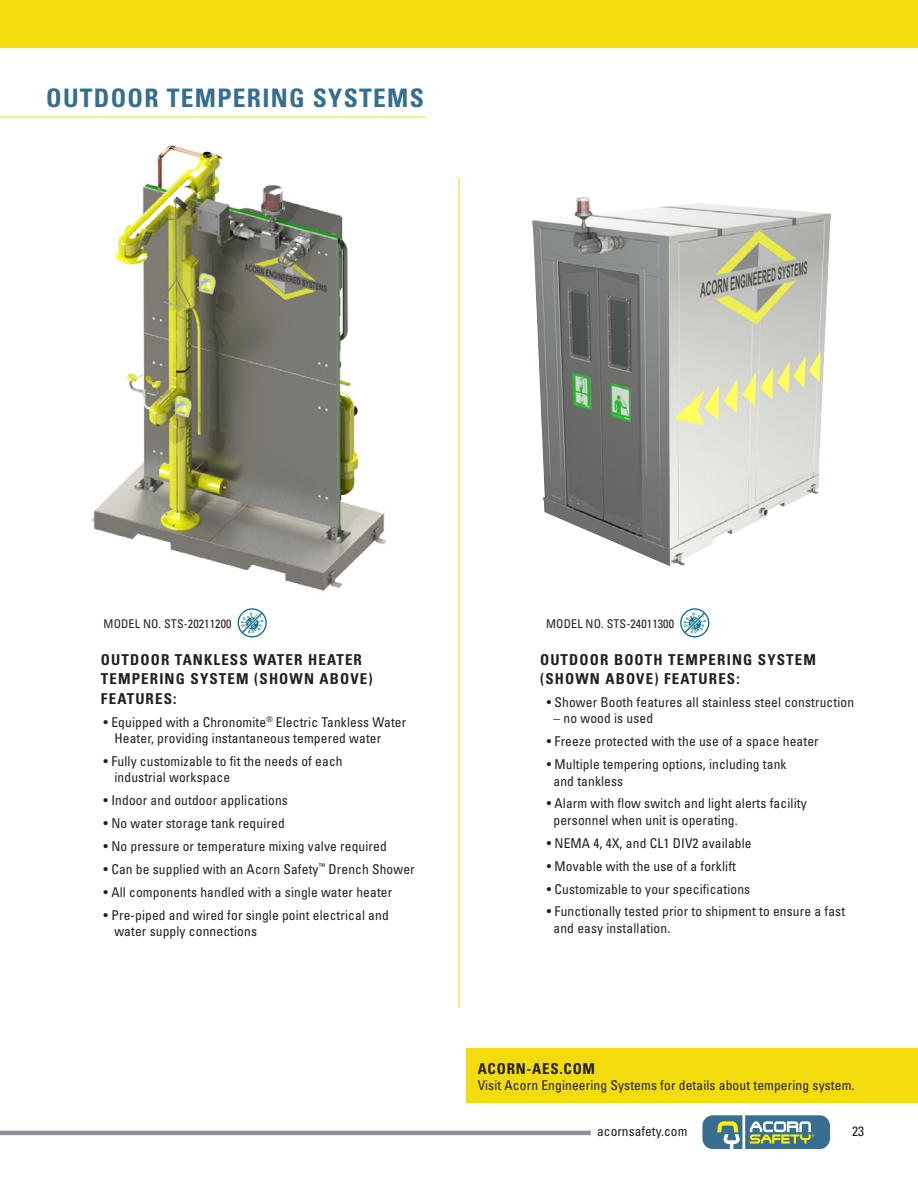
<style>
.page{position:relative;width:918px;height:1188px;background:#fff}
.page>*{position:absolute;margin:0;border:0;box-sizing:border-box;transform-origin:0 0}
.t1{font:700 condensed 25.5px "Univers";letter-spacing:.05em;color:#366f8e}
.t2{font:700 condensed 15px/19.5px "Univers";letter-spacing:.075em;color:#231f20}
.t3{font:700 condensed 15px "Univers";letter-spacing:.05em;color:#231f20}
.t4{font:condensed 13.5px/16.2px "Univers";letter-spacing:.01em;color:#231f20}
.t5{font:condensed 12px "Univers";letter-spacing:.01em;color:#231f20}
</style>
<div class="page">
<svg style="left:702px;top:1115px;width:128px;height:34px;background:#6b9193"></svg>
<hr style="left:0;top:1131px;width:591px;height:4px;background:#8d9096">
<img style="left:532px;top:197px;width:299px;height:369px">
<hr style="left:459px;top:177px;width:1px;height:831px;background:#f4db0d">
<hr style="left:0;top:117px;width:426px;height:1px;background:#f4db0d">
<img style="left:91px;top:145px;width:296px;height:446px">
<div style="left:0;top:0;width:918px;height:47px;background:#f4db0d"></div>
<svg style="left:238px;top:608px;width:29px;height:30px"></svg>
<svg style="left:680px;top:608px;width:29px;height:30px"></svg>
<div style="left:467px;top:1049px;width:451px;height:54px;background:#f4db0d"></div>
<p class="t1" style="left:46px;top:83px;width:379px">OUTDOOR TEMPERING SYSTEMS</p>
<p class="t5" style="left:104px;top:616px;width:129px">MODEL NO. STS-20211200</p>
<p class="t5" style="left:546px;top:616px;width:129px">MODEL NO. STS-24011300</p>
<p class="t2" style="left:101px;top:649px;width:273px">OUTDOOR TANKLESS WATER HEATER<br>TEMPERING SYSTEM (SHOWN ABOVE)<br>FEATURES:</p>
<p class="t4" style="left:114px;top:713px;width:293px;text-indent:-11px">• Equipped with a Chronomite<sup>®</sup> Electric Tankless Water<br>Heater, providing instantaneous tempered water</p>
<p class="t4" style="left:114px;top:753px;width:230px;text-indent:-11px">• Fully customizable to fit the needs of each industrial workspace</p>
<p class="t4" style="left:104px;top:792px;width:186px">• Indoor and outdoor applications</p>
<p class="t4" style="left:104px;top:815px;width:183px">• No water storage tank required</p>
<p class="t4" style="left:104px;top:838px;width:285px">• No pressure or temperature mixing valve required</p>
<p class="t4" style="left:104px;top:861px;width:313px">• Can be supplied with an Acorn Safety<sup>™</sup> Drench Shower</p>
<p class="t4" style="left:104px;top:884px;width:290px">• All components handled with a single water heater</p>
<p class="t4" style="left:114px;top:907px;width:276px;text-indent:-11px">• Pre-piped and wired for single point electrical and water supply connections</p>
<p class="t2" style="left:540px;top:649px;width:277px">OUTDOOR BOOTH TEMPERING SYSTEM (SHOWN ABOVE) FEATURES:</p>
<p class="t4" style="left:547px;top:694px;width:309px">• Shower Booth features all stainless steel construction</p>
<p class="t4" style="left:554px;top:710px;width:101px">– no wood is used</p>
<p class="t4" style="left:547px;top:733px;width:273px">• Freeze protected with the use of a space heater</p>
<p class="t4" style="left:554px;top:756px;width:234px;text-indent:-7px">• Multiple tempering options, including tank and tankless</p>
<p class="t4" style="left:554px;top:795px;width:255px;text-indent:-7px">• Alarm with flow switch and light alerts facility personnel when unit is operating.</p>
<p class="t4" style="left:547px;top:834px;width:206px">• NEMA 4, 4X, and CL1 DIV2 available</p>
<p class="t4" style="left:547px;top:857px;width:191px">• Movable with the use of a forklift</p>
<p class="t4" style="left:547px;top:880px;width:205px">• Customizable to your specifications</p>
<p class="t4" style="left:554px;top:903px;width:293px;text-indent:-7px">• Functionally tested prior to shipment to ensure a fast and easy installation.</p>
<p class="t3" style="left:478px;top:1059px;width:119px">ACORN-AES.COM</p>
<p class="t4" style="left:478px;top:1077px;width:378px">Visit Acorn Engineering Systems for details about tempering system.</p>
<p class="t4" style="left:597px;top:1123px;width:92px">acornsafety.com</p>
<p class="t4" style="left:852px;top:1122px;width:13px">23</p>
</div>
